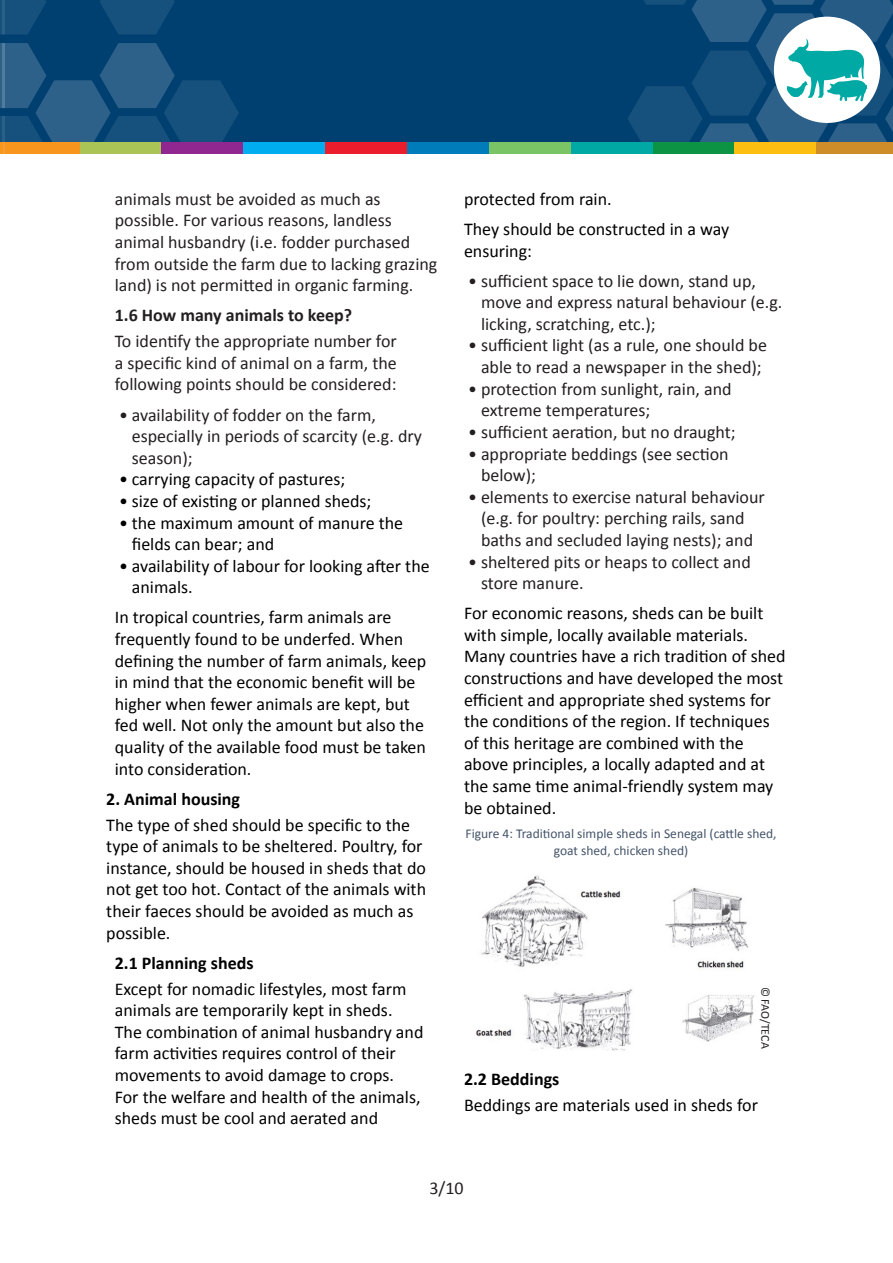
<style>
.page{position:relative;width:893px;height:1263px;background:#fff}
.page>*{position:absolute;margin:0;border:0;box-sizing:border-box;transform-origin:0 0}
.Body_Text{font:18px/21.6px "Calibri";color:#000}
.List_Paragraph{font:18px/21.6px "Calibri";color:#231f20}
.Body_Text-2{font:18px/21.6px "Calibri";color:#231f20}
.List_Paragraph-2{font:18px/21.6px "Calibri";color:#000}
.List_Paragraph-3{font:700 18px "Calibri";color:#000}
.List_Paragraph-4{font:700 18px "Calibri";color:#231f20}
.Body_Text-3{font:700 18px "Calibri";color:#000}
.t1{font:13.5px/16.2px "Calibri";color:#44546a;text-align:center}
.t2{font:12px "Calibri";letter-spacing:-.01em;color:#231f20}
</style>
<div class="page">
<img style="left:476px;top:875px;width:278px;height:176px">
<div style="left:0;top:0;width:893px;height:145px;background:#004071"></div>
<svg style="left:100px;top:0;width:74px;height:35px"></svg>
<div style="left:162px;top:142px;width:81px;height:12px;background:#90268f"></div>
<div style="left:243px;top:142px;width:82px;height:12px;background:#00aeef"></div>
<div style="left:325px;top:142px;width:82px;height:12px;background:#eb1c2c"></div>
<div style="left:407px;top:142px;width:82px;height:12px;background:#007cbb"></div>
<div style="left:489px;top:142px;width:82px;height:12px;background:#7bc465"></div>
<div style="left:571px;top:142px;width:82px;height:12px;background:#00a9a3"></div>
<svg style="left:628px;top:0;width:265px;height:154px"></svg>
<svg style="left:0;top:0;width:46px;height:35px"></svg>
<svg style="left:0;top:43px;width:239px;height:111px"></svg>
<p class="Body_Text-2" style="left:115px;top:188px;width:324px">animals must be avoided as much as possible. For various reasons, landless animal husbandry (i.e. fodder purchased from outside the farm due to lacking grazing land) is not permitted in organic farming.</p>
<p class="List_Paragraph-4" style="left:115px;top:304px;width:239px">1.6 How many animals to keep?</p>
<p class="Body_Text-2" style="left:115px;top:330px;width:284px;text-align:justify">To identify the appropriate number for a specific kind of animal on a farm, the following points should be considered:</p>
<p class="List_Paragraph" style="left:132px;top:404px;width:292px;text-indent:-13px">• availability of fodder on the farm, especially in periods of scarcity (e.g. dry season);</p>
<p class="List_Paragraph-2" style="left:119px;top:469px;width:228px">• carrying capacity of pastures;</p>
<p class="List_Paragraph-2" style="left:119px;top:490px;width:254px">• size of existing or planned sheds;</p>
<p class="List_Paragraph-2" style="left:132px;top:512px;width:273px;text-indent:-13px">• the maximum amount of manure the fields can bear; and</p>
<p class="List_Paragraph-2" style="left:132px;top:555px;width:299px;text-indent:-13px">• availability of labour for looking after the animals.</p>
<p class="Body_Text" style="left:115px;top:607px;width:313px">In tropical countries, farm animals are frequently found to be underfed. When defining the number of farm animals, keep in mind that the economic benefit will be higher when fewer animals are kept, but fed well. Not only the amount but also the quality of the available food must be taken into consideration.</p>
<p class="List_Paragraph-3" style="left:106px;top:787px;width:135px">2. Animal housing</p>
<p class="Body_Text" style="left:106px;top:814px;width:321px">The type of shed should be specific to the type of animals to be sheltered. Poultry, for instance, should be housed in sheds that do not get too hot. Contact of the animals with their faeces should be avoided as much as possible.</p>
<p class="Body_Text-3" style="left:115px;top:951px;width:140px">2.1 Planning sheds</p>
<p class="Body_Text" style="left:115px;top:978px;width:310px">Except for nomadic lifestyles, most farm animals are temporarily kept in sheds.<br>The combination of animal husbandry and farm activities requires control of their movements to avoid damage to crops.<br>For the welfare and health of the animals, sheds must be cool and aerated and</p>
<p class="Body_Text" style="left:464px;top:188px;width:149px">protected from rain.</p>
<p class="Body_Text" style="left:464px;top:218px;width:267px">They should be constructed in a way ensuring:</p>
<p class="List_Paragraph" style="left:481px;top:270px;width:303px;text-indent:-13px">• sufficient space to lie down, stand up, move and express natural behaviour (e.g. licking, scratching, etc.);</p>
<p class="List_Paragraph" style="left:468px;top:335px;width:300px;text-align:center">• sufficient light (as a rule, one should be able to read a newspaper in the shed);</p>
<p class="List_Paragraph" style="left:481px;top:378px;width:252px;text-indent:-13px">• protection from sunlight, rain, and extreme temperatures;</p>
<p class="List_Paragraph" style="left:468px;top:421px;width:269px">• sufficient aeration, but no draught;</p>
<p class="List_Paragraph" style="left:481px;top:443px;width:249px;text-indent:-13px">• appropriate beddings (see section below);</p>
<p class="List_Paragraph" style="left:468px;top:486px;width:298px;text-align:center">• elements to exercise natural behaviour (e.g. for poultry: perching rails, sand baths and secluded laying nests); and</p>
<p class="List_Paragraph" style="left:481px;top:551px;width:271px;text-indent:-13px">• sheltered pits or heaps to collect and store manure.</p>
<p class="Body_Text" style="left:464px;top:602px;width:323px">For economic reasons, sheds can be built with simple, locally available materials.<br>Many countries have a rich tradition of shed constructions and have developed the most efficient and appropriate shed systems for the conditions of the region. If techniques of this heritage are combined with the above principles, a locally adapted and at the same time animal-friendly system may be obtained.</p>
<p class="t1" style="left:465px;top:826px;width:313px">Figure 4: Traditional simple sheds in Senegal (cattle shed, goat shed, chicken shed)</p>
<p class="t2" style="left:773px;top:986px;width:63px;rotate:90deg">© FAO/TECA</p>
<p class="List_Paragraph-3" style="left:464px;top:1067px;width:97px">2.2 Beddings</p>
<p class="Body_Text" style="left:464px;top:1094px;width:295px">Beddings are materials used in sheds for</p>
<p class="Body_Text-2" style="left:429px;top:1178px;width:36px">3/10</p>
</div>
